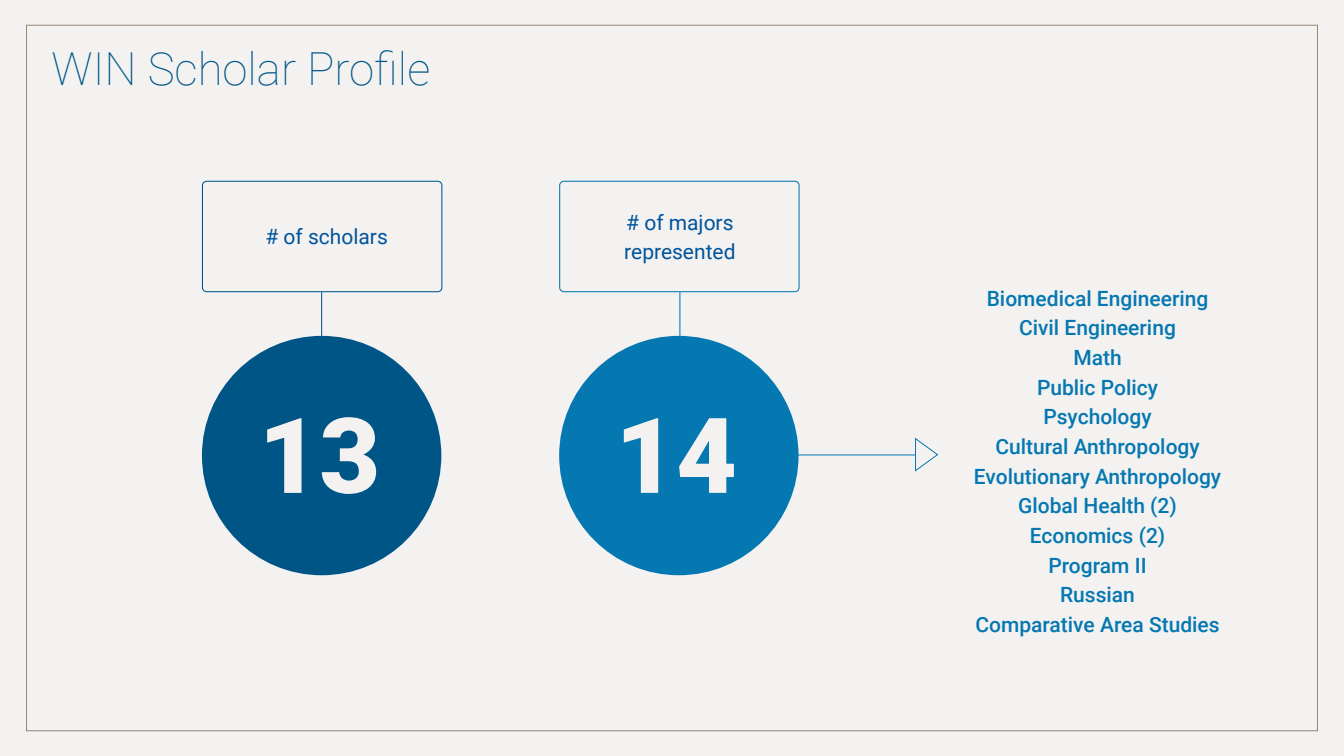
<style>
.page{position:relative;width:1344px;height:756px;background:#f3f2f1}
.page>*{position:absolute;margin:0;border:0;box-sizing:border-box;transform-origin:0 0}
.t1{font:100 45.5px "Roboto";color:#005587}
.t2{font:500 21px/29.7px "Roboto";color:#0577b1;text-align:center}
.t3{font:21px/29.7px "Roboto";color:#00539b}
</style>
<div class="page">
<svg style="left:202px;top:336px;width:239px;height:239px;fill:#005587"></svg>
<hr style="left:321px;top:292px;width:1px;height:44px;background:#005587">
<div style="left:202px;top:181px;width:240px;height:111px;border:1px solid #005587;border-radius:4px"></div>
<svg style="left:559px;top:336px;width:240px;height:239px;fill:#0577b1"></svg>
<hr style="left:679px;top:292px;width:1px;height:44px;background:#0577b1">
<div style="left:559px;top:181px;width:241px;height:111px;border:1px solid #0577b1;border-radius:4px"></div>
<hr style="left:788px;top:455px;width:127px;height:1px;background:#0577b1">
<svg style="left:915px;top:437px;width:23px;height:35px"></svg>
<h1 class="t1" style="left:52px;top:36px;width:380px">WIN Scholar Profile</h1>
<p class="t3" style="left:265px;top:221px;width:124px"># of scholars</p>
<p class="t3" style="left:624px;top:206px;width:113px"># of majors represented</p>
<p class="t2" style="left:974px;top:282px;width:249px">Biomedical Engineering<br>Civil Engineering<br>Math<br>Public Policy<br>Psychology<br>Cultural Anthropology<br>Evolutionary Anthropology<br>Global Health (2)<br>Economics (2)<br>Program II<br>Russian<br>Comparative Area Studies</p>
</div>
